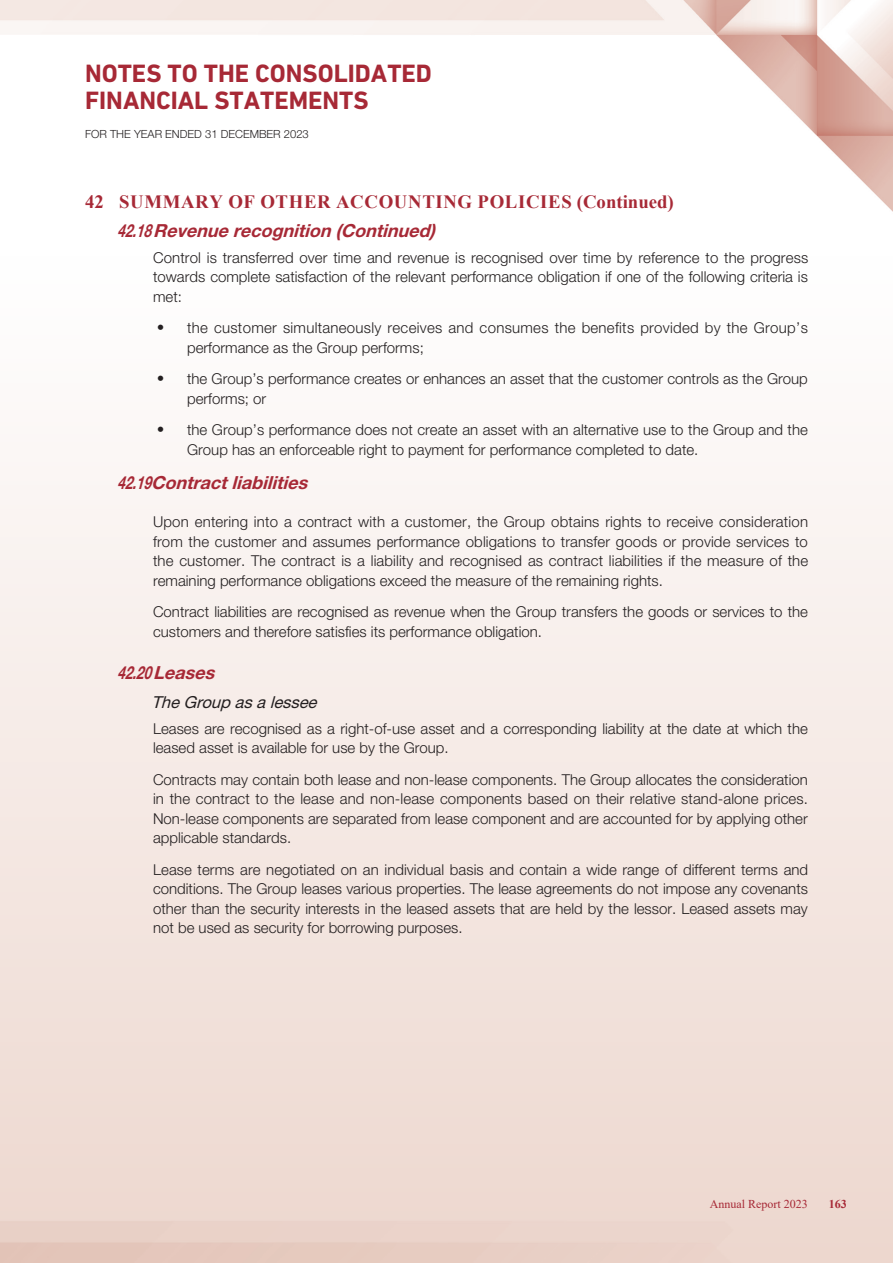
<style>
.page{position:relative;width:893px;height:1263px;background:#fff}
.page>*{position:absolute;margin:0;border:0;box-sizing:border-box;transform-origin:0 0}
.t1{font:700 25.5px/27px "DIN Next LT Pro";color:#a72936}
._3__標題{font:700 18.75px "Times New Roman";letter-spacing:.035em;color:#a72936}
._4__副標題{font:italic 700 18px "Helvetica Neue LT Std";color:#a72936;scale:.75 1}
._5__副副標題{font:italic 16.5px "Helvetica Neue LT Std";color:#231f20}
._1__內文{font:300 15px/19.5px "Helvetica Neue LT Std";color:#231f20;text-align:justify}
._1__內文-2{font:300 15px/19.5px "Helvetica Neue LT Std";letter-spacing:.02em;color:#231f20}
._1__內文-3{font:300 15px "M Hei HK";color:#231f20}
.t2{font:12px "Times New Roman";color:#a72936}
.t3{font:700 12px "Times New Roman";color:#a72936}
.t4{font:300 11.25px "Helvetica Neue LT Std";color:#231f20}
</style>
<div class="page">
<img style="left:1px;top:0;width:892px;height:212px">
<div style="left:1px;top:256px;width:892px;height:1007px;background:linear-gradient(to bottom,#fff,#ecd6cd)"></div>
<h1 class="t1" style="left:85px;top:60px;width:348px">NOTES TO THE CONSOLIDATED<br>FINANCIAL STATEMENTS</h1>
<p class="t4" style="left:85px;top:127px;width:225px">FOR THE YEAR ENDED 31 DECEMBER 2023</p>
<p class="_3__標題" style="left:85px;top:188px;width:590px">42 SUMMARY OF OTHER ACCOUNTING POLICIES (Continued)</p>
<p class="_4__副標題" style="left:117px;top:219px;width:425px">42.18 Revenuerecognition(Continued)</p>
<p class="_1__內文" style="left:153px;top:247px;width:657px">Control is transferred over time and revenue is recognised over time by reference to the progress towards complete satisfaction of the relevant performance obligation if one of the following criteria is met:</p>
<p class="_1__內文-3" style="left:153px;top:320px;width:16px">‧</p>
<p class="_1__內文-2" style="left:187px;top:318px;width:622px">the customer simultaneously receives and consumes the benefits provided by the Group’s performance as the Group performs;</p>
<p class="_1__內文-3" style="left:153px;top:371px;width:16px">‧</p>
<p class="_1__內文" style="left:187px;top:369px;width:622px">the Group’s performance creates or enhances an asset that the customer controls as the Group performs; or</p>
<p class="_1__內文-3" style="left:153px;top:422px;width:16px">‧</p>
<p class="_1__內文" style="left:187px;top:420px;width:622px">the Group’s performance does not create an asset with an alternative use to the Group and the<br>Group has an enforceable right to payment for performance completed to date.</p>
<p class="_4__副標題" style="left:117px;top:472px;width:262px">42.19Contractliabilities</p>
<p class="_1__內文" style="left:153px;top:512px;width:657px">Upon entering into a contract with a customer, the Group obtains rights to receive consideration from the customer and assumes performance obligations to transfer goods or provide services to the customer. The contract is a liability and recognised as contract liabilities if the measure of the remaining performance obligations exceed the measure of the remaining rights.</p>
<p class="_1__內文" style="left:153px;top:602px;width:656px">Contract liabilities are recognised as revenue when the Group transfers the goods or services to the customers and therefore satisfies its performance obligation.</p>
<p class="_4__副標題" style="left:117px;top:661px;width:138px">42.20 Leases</p>
<p class="_5__副副標題" style="left:151px;top:692px;width:172px">TheGroup asalessee</p>
<p class="_1__內文" style="left:153px;top:718px;width:656px">Leases are recognised as a right-of-use asset and a corresponding liability at the date at which the leased asset is available for use by the Group.</p>
<p class="_1__內文" style="left:153px;top:769px;width:656px">Contracts may contain both lease and non-lease components. The Group allocates the consideration in the contract to the lease and non-lease components based on their relative stand-alone prices.<br>Non-lease components are separated from lease component and are accounted for by applying other applicable standards.</p>
<p class="_1__內文" style="left:153px;top:859px;width:657px">Lease terms are negotiated on an individual basis and contain a wide range of different terms and conditions. The Group leases various properties. The lease agreements do not impose any covenants other than the security interests in the leased assets that are held by the lessor. Leased assets may not be used as security for borrowing purposes.</p>
<p class="t2" style="left:710px;top:1196px;width:99px">Annual Report 2023</p>
<p class="t3" style="left:829px;top:1196px;width:19px">163</p>
</div>
